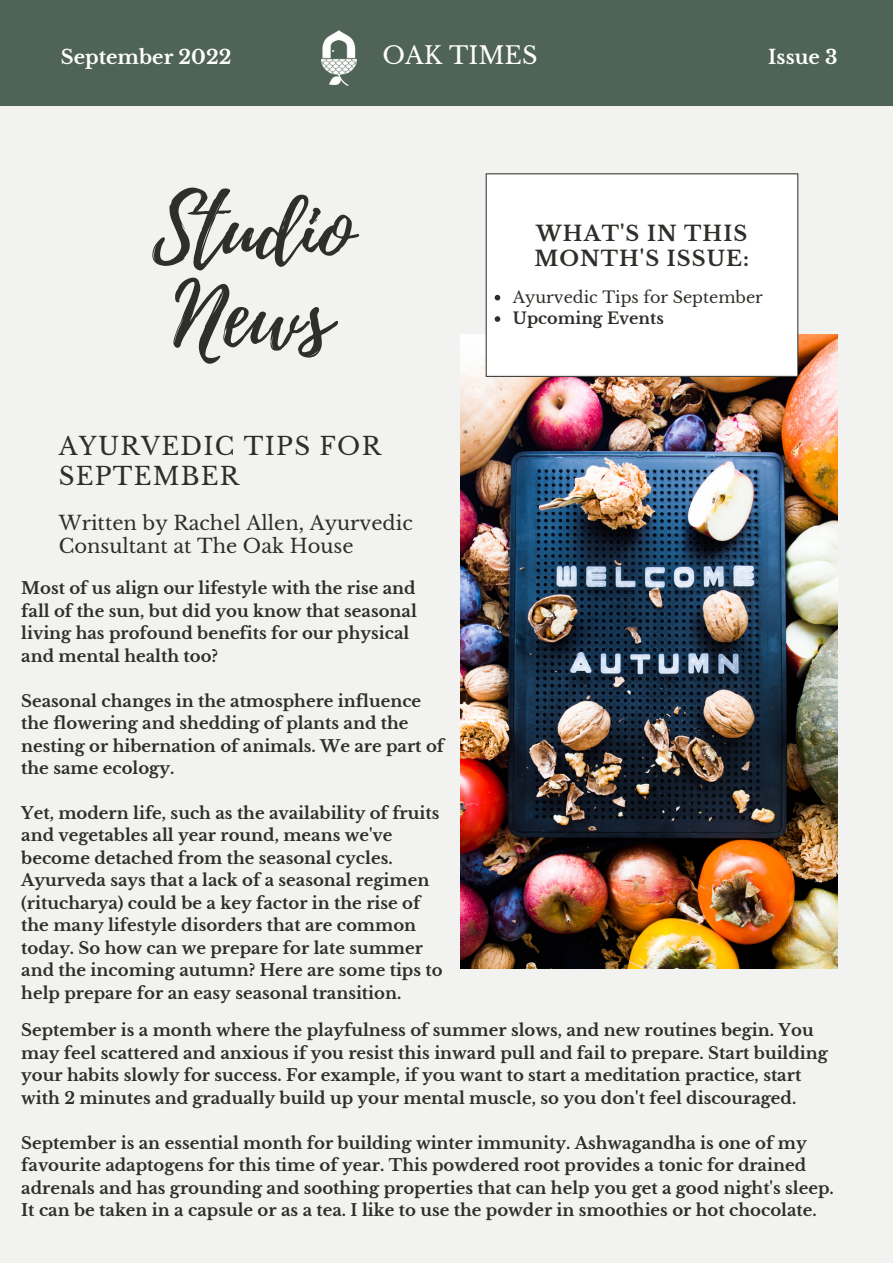
<style>
.page{position:relative;width:893px;height:1264px;background:#fff}
.page>*{position:absolute;margin:0;border:0;box-sizing:border-box;transform-origin:0 0}
.t1{font:86.85px/86.6px "Playlist Script";color:#2e2e2a}
.t2{font:24.45px/29.2px "Libre Baskerville";letter-spacing:.05em;color:#2e2e2a}
.t3{font:24px "Libre Baskerville";color:#fff}
.t4{font:700 20.85px/24.8px "Libre Baskerville";letter-spacing:.05em;color:#2e2e2a}
.t5{font:19.5px/22.5px "Libre Baskerville";color:#2e2e2a}
.t6{font:700 19.5px "Libre Baskerville";color:#fff}
.t7{font:700 16.5px/22.5px "Libre Baskerville";color:#2e2e2a}
.t8{font:16.05px "Libre Baskerville";color:#2e2e2a}
.t9{font:700 16.05px "Libre Baskerville";color:#2e2e2a}
</style>
<div class="page">
<div style="left:0;top:0;width:892px;height:1262px;background:#f2f3f0"></div>
<div style="left:0;top:0;width:892px;height:106px;background:#4f6456"></div>
<img style="left:460px;top:334px;width:377px;height:634px">
<div style="left:486px;top:174px;width:311px;height:202px;background:#fff"></div>
<hr style="left:485px;top:174px;width:1px;height:202px;background:#2e2e2a">
<hr style="left:797px;top:174px;width:1px;height:202px;background:#2e2e2a">
<hr style="left:486px;top:376px;width:311px;height:1px;background:#2e2e2a">
<hr style="left:486px;top:173px;width:311px;height:1px;background:#2e2e2a">
<img style="left:321px;top:30px;width:35px;height:55px">
<svg style="left:494px;top:295px;width:6px;height:5px"></svg>
<svg style="left:494px;top:316px;width:6px;height:6px"></svg>
<p class="t6" style="left:61px;top:45px;width:172px">September 2022</p>
<h3 class="t3" style="left:382px;top:40px;width:156px">OAK TIMES</h3>
<p class="t6" style="left:768px;top:45px;width:71px">Issue 3</p>
<h1 class="t1" style="left:152px;top:189px;width:202px">Studio<br>News</h1>
<h2 class="t2" style="left:59px;top:432px;width:324px">AYURVEDIC TIPS FOR<br>SEPTEMBER</h2>
<p class="t5" style="left:59px;top:512px;width:355px">Written by Rachel Allen, Ayurvedic<br>Consultant at The Oak House</p>
<p class="t7" style="left:21px;top:577px;width:397px">Most of us align our lifestyle with the rise and fall of the sun, but did you know that seasonal living has profound benefits for our physical and mental health too?</p>
<p class="t7" style="left:21px;top:689px;width:424px">Seasonal changes in the atmosphere influence the flowering and shedding of plants and the nesting or hibernation of animals. We are part of the same ecology.</p>
<p class="t7" style="left:21px;top:802px;width:423px">Yet, modern life, such as the availability of fruits and vegetables all year round, means we've become detached from the seasonal cycles.<br>Ayurveda says that a lack of a seasonal regimen (ritucharya) could be a key factor in the rise of the many lifestyle disorders that are common today. So how can we prepare for late summer and the incoming autumn? Here are some tips to help prepare for an easy seasonal transition.</p>
<p class="t4" style="left:534px;top:222px;width:216px">WHAT'S IN THIS<br>MONTH'S ISSUE:</p>
<p class="t8" style="left:513px;top:287px;width:251px">Ayurvedic Tips for September</p>
<p class="t9" style="left:513px;top:308px;width:152px">Upcoming Events</p>
<p class="t7" style="left:21px;top:1019px;width:808px">September is a month where the playfulness of summer slows, and new routines begin. You may feel scattered and anxious if you resist this inward pull and fail to prepare. Start building your habits slowly for success. For example, if you want to start a meditation practice, start with 2 minutes and gradually build up your mental muscle, so you don't feel discouraged.</p>
<p class="t7" style="left:21px;top:1131px;width:814px">September is an essential month for building winter immunity. Ashwagandha is one of my favourite adaptogens for this time of year. This powdered root provides a tonic for drained adrenals and has grounding and soothing properties that can help you get a good night's sleep.<br>It can be taken in a capsule or as a tea. I like to use the powder in smoothies or hot chocolate.</p>
</div>
